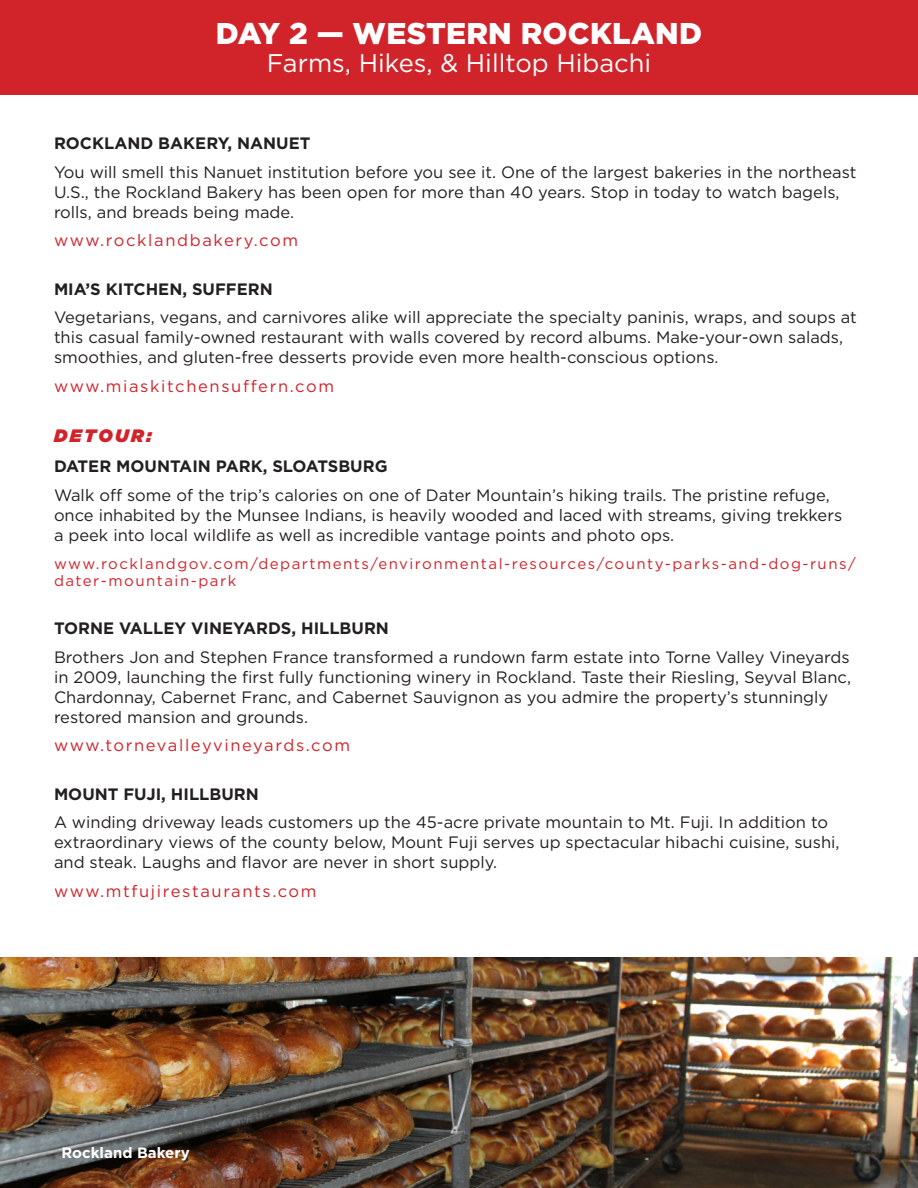
<style>
.page{position:relative;width:918px;height:1188px;background:#fff}
.page>*{position:absolute;margin:0;border:0;box-sizing:border-box;transform-origin:0 0}
.t1{font:900 30px "Gotham";letter-spacing:.01em;color:#fff}
.t2{font:25.5px "Gotham";color:#fff}
.t3{font:italic 900 18px "Gotham";letter-spacing:.13em;color:#d1232a}
.t4{font:16.5px/20.1px "Gotham";color:#231f20}
.t5{font:700 16.5px "Gotham";color:#231f20}
.t6{font:16.5px "Gotham";letter-spacing:.1em;color:#d1232a}
.t7{font:15px/16.5px "Gotham";letter-spacing:.1em;color:#d1232a}
.t8{font:700 15px "Gotham";color:#fff}
</style>
<div class="page">
<div style="left:0;top:0;width:918px;height:94px;background:#d1232a"></div>
<img style="left:1px;top:958px;width:917px;height:230px">
<h1 class="t1" style="left:216px;top:12px;width:488px">DAY 2 — WESTERN ROCKLAND</h1>
<h2 class="t2" style="left:267px;top:47px;width:386px">Farms, Hikes, &amp; Hilltop Hibachi</h2>
<p class="t5" style="left:54px;top:132px;width:258px">ROCKLAND BAKERY, NANUET</p>
<p class="t4" style="left:54px;top:162px;width:804px">You will smell this Nanuet institution before you see it. One of the largest bakeries in the northeast<br>U.S., the Rockland Bakery has been open for more than 40 years. Stop in today to watch bagels, rolls, and breads being made.</p>
<p class="t6" style="left:54px;top:230px;width:246px">www.rocklandbakery.com</p>
<p class="t5" style="left:54px;top:278px;width:220px">MIA’S KITCHEN, SUFFERN</p>
<p class="t4" style="left:54px;top:307px;width:804px">Vegetarians, vegans, and carnivores alike will appreciate the specialty paninis, wraps, and soups at this casual family-owned restaurant with walls covered by record albums. Make-your-own salads, smoothies, and gluten-free desserts provide even more health-conscious options.</p>
<p class="t6" style="left:54px;top:376px;width:282px">www.miaskitchensuffern.com</p>
<p class="t3" style="left:54px;top:423px;width:99px">DETOUR:</p>
<p class="t5" style="left:54px;top:455px;width:335px">DATER MOUNTAIN PARK, SLOATSBURG</p>
<p class="t4" style="left:54px;top:484px;width:790px">Walk off some of the trip’s calories on one of Dater Mountain’s hiking trails. The pristine refuge, once inhabited by the Munsee Indians, is heavily wooded and laced with streams, giving trekkers a peek into local wildlife as well as incredible vantage points and photo ops.</p>
<p class="t7" style="left:54px;top:555px;width:803px">www.rocklandgov.com/departments/environmental-resources/county-parks-and-dog-runs/ dater-mountain-park</p>
<p class="t5" style="left:54px;top:617px;width:336px">TORNE VALLEY VINEYARDS, HILLBURN</p>
<p class="t4" style="left:54px;top:646px;width:799px">Brothers Jon and Stephen France transformed a rundown farm estate into Torne Valley Vineyards in 2009, launching the first fully functioning winery in Rockland. Taste their Riesling, Seyval Blanc, Chardonnay, Cabernet Franc, and Cabernet Sauvignon as you admire the property’s stunningly restored mansion and grounds.</p>
<p class="t6" style="left:54px;top:735px;width:298px">www.tornevalleyvineyards.com</p>
<p class="t5" style="left:54px;top:783px;width:206px">MOUNT FUJI, HILLBURN</p>
<p class="t4" style="left:54px;top:812px;width:787px">A winding driveway leads customers up the 45-acre private mountain to Mt. Fuji. In addition to extraordinary views of the county below, Mount Fuji serves up spectacular hibachi cuisine, sushi, and steak. Laughs and flavor are never in short supply.</p>
<p class="t6" style="left:54px;top:880px;width:264px">www.mtfujirestaurants.com</p>
<p class="t8" style="left:62px;top:1143px;width:130px">Rockland Bakery</p>
</div>
